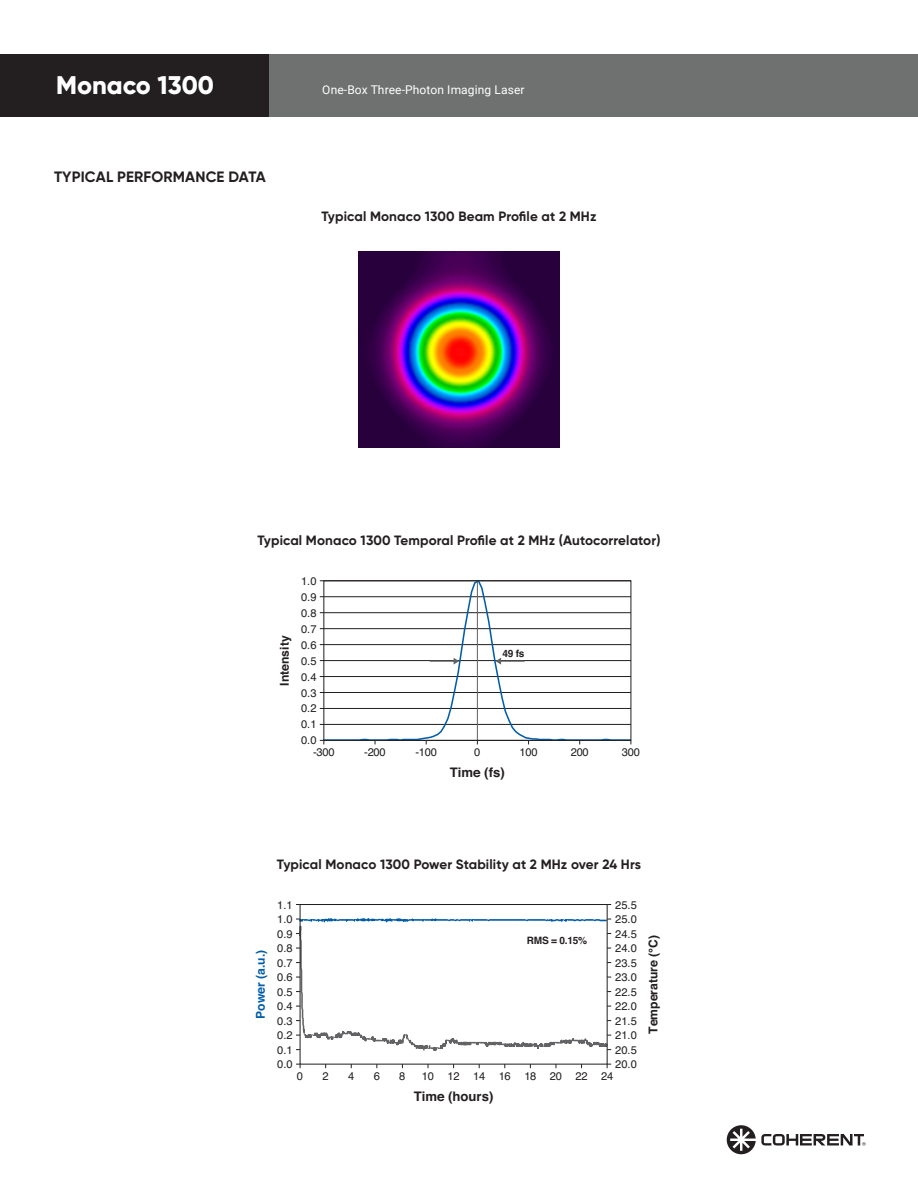
<style>
.page{position:relative;width:918px;height:1188px;background:#fff}
.page>*{position:absolute;margin:0;border:0;box-sizing:border-box;transform-origin:0 0}
.t1{font:800 25.5px "Gilroy";color:#fff}
.t2{font:700 15px "Gilroy";letter-spacing:.01em;color:#231f20}
.Product_Name{font:700 13.5px "Gilroy";letter-spacing:.01em;color:#231f20}
.t3{font:700 13.2px "Helvetica";color:#231f20}
.t4{font:700 12.15px "Helvetica";color:#231f20}
.t5{font:700 12.15px "Helvetica";color:#015da7}
.t6{font:12px "Roboto";letter-spacing:.01em;color:#fff}
.t7{font:11.1px "Helvetica";letter-spacing:-.025em;color:#231f20}
.t8{font:700 10.2px "Helvetica";letter-spacing:-.025em;color:#231f20}
</style>
<div class="page">
<svg style="left:727px;top:1125px;width:139px;height:29px"></svg>
<img style="left:359px;top:251px;width:200px;height:197px">
<hr style="left:320px;top:581px;width:311px;height:1px;background:#231f20">
<hr style="left:320px;top:596px;width:311px;height:1px;background:#231f20">
<hr style="left:320px;top:612px;width:311px;height:1px;background:#231f20">
<hr style="left:320px;top:628px;width:311px;height:1px;background:#231f20">
<hr style="left:320px;top:644px;width:311px;height:1px;background:#231f20">
<hr style="left:320px;top:660px;width:311px;height:1px;background:#231f20">
<hr style="left:320px;top:676px;width:311px;height:1px;background:#231f20">
<hr style="left:320px;top:692px;width:311px;height:1px;background:#231f20">
<hr style="left:320px;top:708px;width:311px;height:1px;background:#231f20">
<hr style="left:320px;top:724px;width:311px;height:1px;background:#231f20">
<hr style="left:320px;top:740px;width:311px;height:1px;background:#231f20">
<svg style="left:325px;top:582px;width:304px;height:157px"></svg>
<hr style="left:477px;top:581px;width:1px;height:159px;background:#636366">
<svg style="left:430px;top:658px;width:29px;height:7px"></svg>
<svg style="left:496px;top:658px;width:29px;height:7px"></svg>
<div style="left:323px;top:580px;width:308px;height:161px;border:1px solid #231f20"></div>
<svg style="left:296px;top:918px;width:315px;height:133px"></svg>
<div style="left:300px;top:904px;width:308px;height:161px;border:1px solid #231f20"></div>
<div style="left:268px;top:54px;width:650px;height:62px;background:#6f7070"></div>
<div style="left:0;top:54px;width:268px;height:62px;background:#231f20"></div>
<p class="t1" style="left:56px;top:69px;width:159px">Monaco 1300</p>
<p class="t6" style="left:322px;top:82px;width:204px">One-Box Three-Photon Imaging Laser</p>
<p class="t2" style="left:54px;top:167px;width:213px">TYPICAL PERFORMANCE DATA</p>
<p class="Product_Name" style="left:322px;top:208px;width:276px">Typical Monaco 1300 Beam Profile at 2 MHz</p>
<p class="Product_Name" style="left:257px;top:532px;width:405px">Typical Monaco 1300 Temporal Profile at 2 MHz (Autocorrelator)</p>
<p class="t7" style="left:301px;top:572px;width:17px">1.0</p>
<p class="t7" style="left:301px;top:588px;width:17px">0.9</p>
<p class="t7" style="left:301px;top:604px;width:17px">0.8</p>
<p class="t4" style="left:275px;top:686px;width:51px;rotate:-90deg">Intensity</p>
<p class="t7" style="left:301px;top:620px;width:17px">0.7</p>
<p class="t7" style="left:301px;top:636px;width:17px">0.6</p>
<p class="t7" style="left:301px;top:652px;width:17px">0.5</p>
<p class="t7" style="left:301px;top:668px;width:17px">0.4</p>
<p class="t7" style="left:301px;top:684px;width:17px">0.3</p>
<p class="t7" style="left:301px;top:700px;width:17px">0.2</p>
<p class="t7" style="left:301px;top:716px;width:17px">0.1</p>
<p class="t7" style="left:301px;top:732px;width:17px">0.0</p>
<p class="t7" style="left:313px;top:743px;width:23px">-300</p>
<p class="t8" style="left:503px;top:645px;width:24px">49 fs</p>
<p class="t7" style="left:364px;top:743px;width:23px">-200</p>
<p class="t7" style="left:415px;top:743px;width:23px">-100</p>
<p class="t7" style="left:474px;top:743px;width:8px">0</p>
<p class="t7" style="left:520px;top:743px;width:20px">100</p>
<p class="t7" style="left:571px;top:743px;width:20px">200</p>
<p class="t7" style="left:622px;top:743px;width:20px">300</p>
<p class="t3" style="left:450px;top:762px;width:56px">Time (fs)</p>
<p class="Product_Name" style="left:277px;top:856px;width:366px">Typical Monaco 1300 Power Stability at 2 MHz over 24 Hrs</p>
<p class="t5" style="left:251px;top:1019px;width:70px;rotate:-90deg">Power (a.u.)</p>
<p class="t7" style="left:277px;top:896px;width:17px">1.1</p>
<p class="t7" style="left:277px;top:911px;width:17px">1.0</p>
<p class="t7" style="left:277px;top:925px;width:17px">0.9</p>
<p class="t7" style="left:277px;top:940px;width:17px">0.8</p>
<p class="t7" style="left:277px;top:954px;width:17px">0.7</p>
<p class="t7" style="left:277px;top:969px;width:17px">0.6</p>
<p class="t7" style="left:277px;top:983px;width:17px">0.5</p>
<p class="t7" style="left:277px;top:998px;width:17px">0.4</p>
<p class="t7" style="left:277px;top:1012px;width:17px">0.3</p>
<p class="t7" style="left:277px;top:1027px;width:17px">0.2</p>
<p class="t7" style="left:277px;top:1041px;width:17px">0.1</p>
<p class="t7" style="left:277px;top:1056px;width:17px">0.0</p>
<p class="t7" style="left:297px;top:1067px;width:8px">0</p>
<p class="t7" style="left:615px;top:896px;width:23px">25.5</p>
<p class="t8" style="left:527px;top:933px;width:62px">RMS = 0.15%</p>
<p class="t7" style="left:615px;top:911px;width:23px">25.0</p>
<p class="t7" style="left:615px;top:925px;width:23px">24.5</p>
<p class="t7" style="left:615px;top:940px;width:23px">24.0</p>
<p class="t7" style="left:615px;top:954px;width:23px">23.5</p>
<p class="t7" style="left:615px;top:969px;width:23px">23.0</p>
<p class="t7" style="left:615px;top:983px;width:23px">22.5</p>
<p class="t7" style="left:615px;top:998px;width:23px">22.0</p>
<p class="t7" style="left:615px;top:1012px;width:23px">21.5</p>
<p class="t7" style="left:615px;top:1027px;width:23px">21.0</p>
<p class="t7" style="left:615px;top:1041px;width:23px">20.5</p>
<p class="t7" style="left:615px;top:1056px;width:23px">20.0</p>
<p class="t7" style="left:323px;top:1067px;width:8px">2</p>
<p class="t7" style="left:348px;top:1067px;width:8px">4</p>
<p class="t7" style="left:374px;top:1067px;width:8px">6</p>
<p class="t7" style="left:399px;top:1067px;width:8px">8</p>
<p class="t7" style="left:422px;top:1067px;width:193px">10 12 14 16 18 20 22 24</p>
<p class="t3" style="left:414px;top:1085px;width:81px">Time (hours)</p>
<p class="t4" style="left:644px;top:1034px;width:100px;rotate:-90deg">Temperature (°C)</p>
</div>
